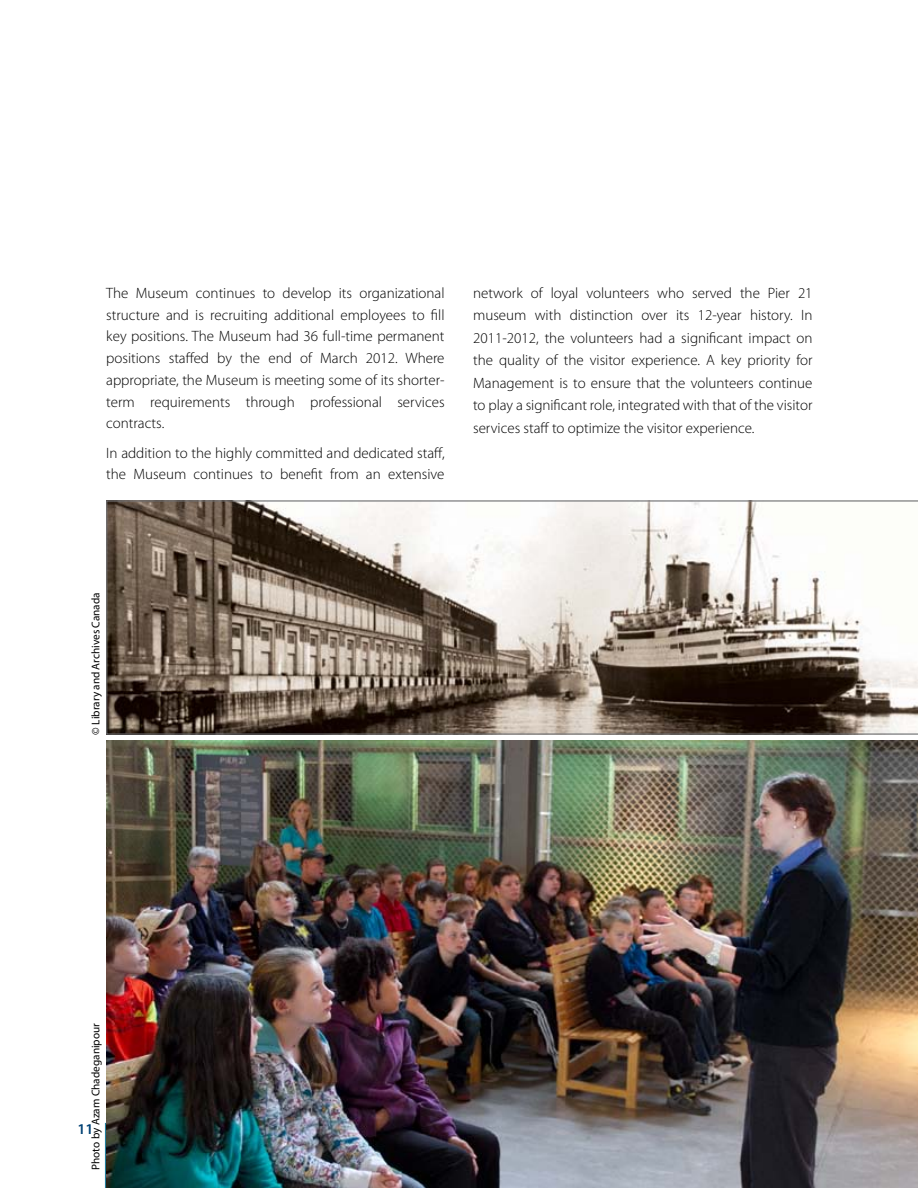
<style>
.page{position:relative;width:918px;height:1188px;background:#fff}
.page>*{position:absolute;margin:0;border:0;box-sizing:border-box;transform-origin:0 0}
.t1{font:300 15px/21.8px "Myriad Pro";color:#000;text-align:justify}
.t2{font:600 15px "Myriad Pro";color:#004174}
.t3{font:11.25px "Myriad Pro";color:#000}
</style>
<div class="page">
<hr style="left:105px;top:1123px;width:1px;height:65px;background:#24809e">
<svg style="left:106px;top:500px;width:812px;height:235px"></svg>
<img style="left:106px;top:741px;width:812px;height:447px">
<p class="t1" style="left:106px;top:282px;width:340px">The Museum continues to develop its organizational structure and is recruiting additional employees to fill key positions. The Museum had 36 full-time permanent positions staffed by the end of March 2012. Where appropriate, the Museum is meeting some of its shorter&shy;term requirements through professional services contracts.</p>
<p class="t1" style="left:106px;top:442px;width:340px">In addition to the highly committed and dedicated staff, the Museum continues to benefit from an extensive</p>
<p class="t1" style="left:473px;top:282px;width:341px;line-height:22.5px">network of loyal volunteers who served the Pier 21 museum with distinction over its 12-year history. In 2011-2012, the volunteers had a significant impact on the quality of the visitor experience. A key priority for Management is to ensure that the volunteers continue to play a significant role, integrated with that of the visitor services staff to optimize the visitor experience.</p>
<p class="t3" style="left:89px;top:735px;width:144px;rotate:-90deg">© Library and Archives Canada</p>
<p class="t3" style="left:89px;top:1170px;width:148px;rotate:-90deg">Photo by Azam Chadeganipour</p>
<p class="t2" style="left:77px;top:1120px;width:18px">11</p>
</div>
